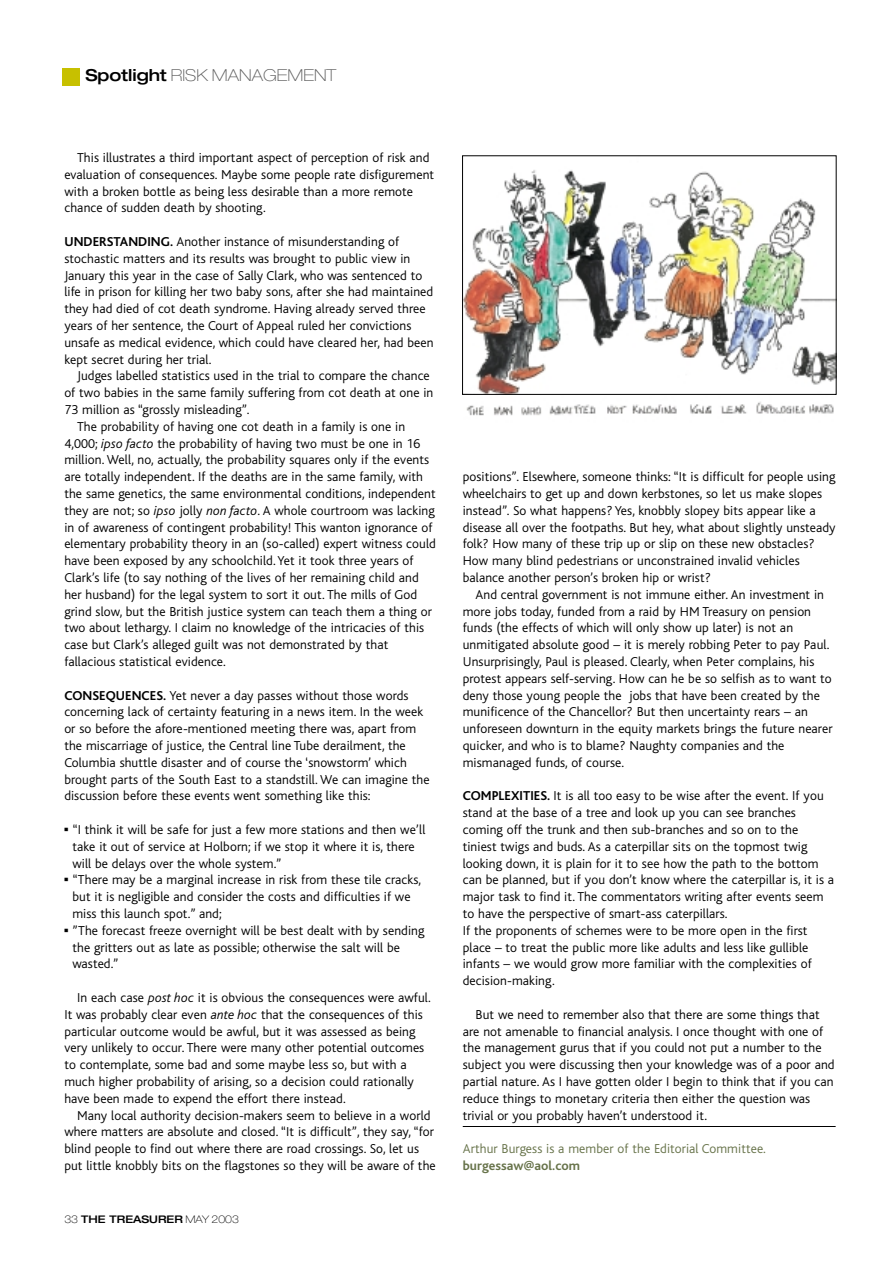
<style>
.page{position:relative;width:893px;height:1263px;background:#fff}
.page>*{position:absolute;margin:0;border:0;box-sizing:border-box;transform-origin:0 0}
.t1{font:100 expanded 16.5px "Helvetica Neue";color:#5b5b5b}
.t2{font:300 13.5px/16.8px "Bliss";letter-spacing:.005em;color:#000}
.t3{font:300 13.5px "Bliss";letter-spacing:.005em;color:#67734a}
.t4{font:700 13.5px "Bliss";letter-spacing:.005em;color:#67734a}
.t5{font:500 expanded 10.5px "Helvetica Neue";color:#000}
.s1{font-weight:500;color:#000}
.s2{font-weight:700}
.s3{font-style:italic}
.s4{font-family:"Universal Newswith Comm Pi";font-weight:400}
.s5{font-weight:100}
</style>
<div class="page">
<hr style="left:463px;top:1126px;width:372px;height:1px;background:#000">
<div style="left:63px;top:68px;width:17px;height:17px;background:#c7c000"></div>
<img style="left:466px;top:401px;width:368px;height:15px">
<img style="left:464px;top:170px;width:370px;height:223px">
<div style="left:462px;top:155px;width:374px;height:240px;border:1px solid #000"></div>
<p class="t1" style="left:85px;top:69px;width:252px"><span class="s1">Spotlight</span> RISK MANAGEMENT</p>
<p class="t2" style="left:64px;top:150px;width:371px;text-indent:13px">This illustrates a third important aspect of perception of risk and evaluation of consequences. Maybe some people rate disfigurement with a broken bottle as being less desirable than a more remote chance of sudden death by shooting.</p>
<p class="t2" style="left:64px;top:234px;width:371px"><span class="s2">UNDERSTANDING.</span> Another instance of misunderstanding of stochastic matters and its results was brought to public view in January this year in the case of Sally Clark, who was sentenced to life in prison for killing her two baby sons, after she had maintained they had died of cot death syndrome. Having already served three years of her sentence, the Court of Appeal ruled her convictions unsafe as medical evidence, which could have cleared her, had been kept secret during her trial.</p>
<p class="t2" style="left:77px;top:369px;width:354px">Judges labelled statistics used in the trial to compare the chance</p>
<p class="t2" style="left:64px;top:386px;width:370px">of two babies in the same family suffering from cot death at one in</p>
<p class="t2" style="left:64px;top:402px;width:187px">73 million as “grossly misleading”.</p>
<p class="t2" style="left:77px;top:419px;width:329px">The probability of having one cot death in a family is one in</p>
<p class="t2" style="left:64px;top:436px;width:357px">4,000; <span class="s3">ipso facto</span> the probability of having two must be one in 16</p>
<p class="t2" style="left:64px;top:453px;width:366px">million. Well, no, actually, the probability squares only if the events</p>
<p class="t2" style="left:64px;top:470px;width:360px">are totally independent. If the deaths are in the same family, with</p>
<p class="t2" style="left:64px;top:486px;width:373px">the same genetics, the same environmental conditions, independent</p>
<p class="t2" style="left:64px;top:503px;width:372px">they are not; so <span class="s3">ipso</span> jolly <span class="s3">non facto</span>. A whole courtroom was lacking</p>
<p class="t2" style="left:64px;top:520px;width:370px">in of awareness of contingent probability! This wanton ignorance of</p>
<p class="t2" style="left:64px;top:537px;width:373px">elementary probability theory in an (so-called) expert witness could</p>
<p class="t2" style="left:64px;top:554px;width:351px">have been exposed by any schoolchild. Yet it took three years of</p>
<p class="t2" style="left:64px;top:570px;width:356px">Clark’s life (to say nothing of the lives of her remaining child and</p>
<p class="t2" style="left:64px;top:587px;width:354px">her husband) for the legal system to sort it out. The mills of God</p>
<p class="t2" style="left:64px;top:604px;width:369px">grind slow, but the British justice system can teach them a thing or</p>
<p class="t2" style="left:64px;top:621px;width:361px">two about lethargy. I claim no knowledge of the intricacies of this</p>
<p class="t2" style="left:64px;top:638px;width:325px">case but Clark’s alleged guilt was not demonstrated by that</p>
<p class="t2" style="left:64px;top:654px;width:163px">fallacious statistical evidence.</p>
<p class="t2" style="left:64px;top:688px;width:367px"><span class="s2">CONSEQUENCES.</span> Yet never a day passes without those words concerning lack of certainty featuring in a news item. In the week or so before the afore-mentioned meeting there was, apart from the miscarriage of justice, the Central line Tube derailment, the Columbia shuttle disaster and of course the ‘snowstorm’ which brought parts of the South East to a standstill. We can imagine the discussion before these events went something like this:</p>
<p class="t2" style="left:72px;top:822px;width:354px;text-indent:-8px"><span class="s4">▪</span> “I think it will be safe for just a few more stations and then we’ll take it out of service at Holborn; if we stop it where it is, there will be delays over the whole system.”</p>
<p class="t2" style="left:72px;top:873px;width:350px;text-indent:-8px"><span class="s4">▪</span> “There may be a marginal increase in risk from these tile cracks, but it is negligible and consider the costs and difficulties if we miss this launch spot.” and;</p>
<p class="t2" style="left:72px;top:923px;width:353px;text-indent:-8px"><span class="s4">▪</span> ”The forecast freeze overnight will be best dealt with by sending the gritters out as late as possible; otherwise the salt will be wasted.”</p>
<p class="t2" style="left:64px;top:990px;width:368px;text-indent:13px">In each case <span class="s3">post hoc</span> it is obvious the consequences were awful.<br>It was probably clear even <span class="s3">ante hoc</span> that the consequences of this particular outcome would be awful, but it was assessed as being very unlikely to occur. There were many other potential outcomes to contemplate, some bad and some maybe less so, but with a much higher probability of arising, so a decision could rationally have been made to expend the effort there instead.</p>
<p class="t2" style="left:64px;top:1108px;width:373px;text-indent:13px">Many local authority decision-makers seem to believe in a world where matters are absolute and closed. “It is difficult”, they say, “for blind people to find out where there are road crossings. So, let us put little knobbly bits on the flagstones so they will be aware of the</p>
<p class="t5" style="left:64px;top:1215px;width:176px"><span class="s5">33</span> THE TREASURER <span class="s5">MAY 2003</span></p>
<p class="t2" style="left:463px;top:470px;width:374px">positions”. Elsewhere, someone thinks: “It is difficult for people using wheelchairs to get up and down kerbstones, so let us make slopes instead”. So what happens? Yes, knobbly slopey bits appear like a disease all over the footpaths. But hey, what about slightly unsteady folk? How many of these trip up or slip on these new obstacles?<br>How many blind pedestrians or unconstrained invalid vehicles balance another person’s broken hip or wrist?</p>
<p class="t2" style="left:463px;top:587px;width:371px;text-indent:13px">And central government is not immune either. An investment in more jobs today, funded from a raid by HM Treasury on pension funds (the effects of which will only show up later) is not an unmitigated absolute good – it is merely robbing Peter to pay Paul.<br>Unsurprisingly, Paul is pleased. Clearly, when Peter complains, his protest appears self-serving. How can he be so selfish as to want to deny those young people the jobs that have been created by the munificence of the Chancellor? But then uncertainty rears – an unforeseen downturn in the equity markets brings the future nearer quicker, and who is to blame? Naughty companies and the mismanaged funds, of course.</p>
<p class="t2" style="left:463px;top:789px;width:373px"><span class="s2">COMPLEXITIES.</span> It is all too easy to be wise after the event. If you stand at the base of a tree and look up you can see branches coming off the trunk and then sub-branches and so on to the tiniest twigs and buds. As a caterpillar sits on the topmost twig looking down, it is plain for it to see how the path to the bottom can be planned, but if you don’t know where the caterpillar is, it is a major task to find it. The commentators writing after events seem to have the perspective of smart-ass caterpillars.<br>If the proponents of schemes were to be more open in the first place – to treat the public more like adults and less like gullible infants – we would grow more familiar with the complexities of decision-making.</p>
<p class="t2" style="left:463px;top:1007px;width:373px;text-indent:13px">But we need to remember also that there are some things that are not amenable to financial analysis. I once thought with one of the management gurus that if you could not put a number to the subject you were discussing then your knowledge was of a poor and partial nature. As I have gotten older I begin to think that if you can reduce things to monetary criteria then either the question was trivial or you probably haven’t understood it.</p>
<p class="t3" style="left:463px;top:1144px;width:305px">Arthur Burgess is a member of the Editorial Committee.</p>
<p class="t4" style="left:463px;top:1160px;width:119px">burgessaw@aol.com</p>
</div>
